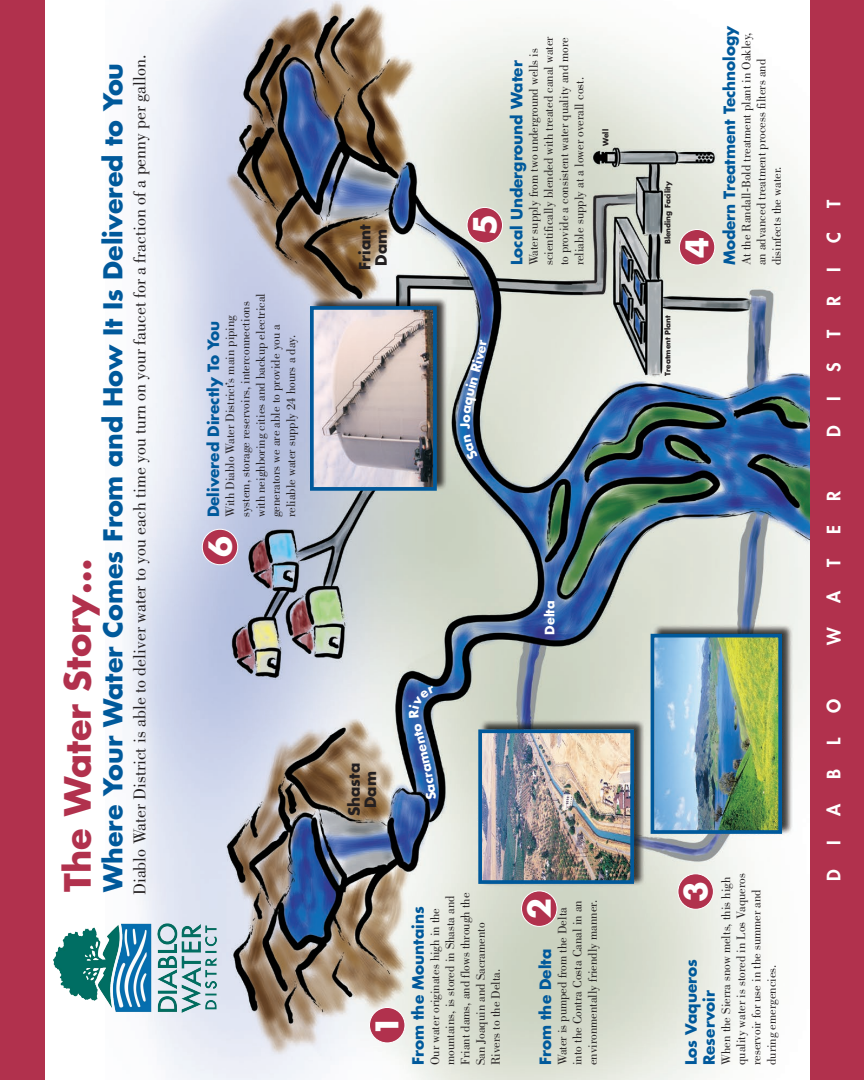
<style>
.page{position:relative;width:864px;height:1080px;background:#fff}
.page>*{position:absolute;margin:0;border:0;box-sizing:border-box;transform-origin:0 0}
.t1{font:700 35.25px "Futura";color:#b1314d}
.t2{font:700 30.45px "Futura";color:#fff}
.t3{font:700 25.35px "Futura";color:#00599b}
.t4{font:800 18px "Futura";letter-spacing:.045em;color:#fff}
.t5{font:17.7px "Bodoni";color:#231f20}
.t6{font:700 15.15px/18.3px "Futura";color:#00599b}
.t7{font:700 15.15px/16.5px "Futura";color:#231f20;text-align:center}
.t8{font:12.6px/15.1px "Bodoni";color:#231f20}
.t9{font:700 12.6px "Futura";color:#fff}
.t10{font:700 7.35px "Futura";color:#231f20}
.s1{font-size:30.45px;color:#fff}
</style>
<div class="page">
<img style="left:124px;top:0;width:686px;height:1080px">
<div style="left:478px;top:729px;width:156px;height:155px;border:4px solid #00599b"></div>
<div style="left:651px;top:634px;width:131px;height:200px;border:4px solid #00599b"></div>
<div style="left:310px;top:306px;width:127px;height:185px;border:4px solid #00599b"></div>
<div style="left:522px;top:891px;width:35px;height:35px;background:#b1314d;border-radius:50%"></div>
<div style="left:521px;top:891px;width:36px;height:36px;border:1px solid #fff;border-radius:50%"></div>
<div style="left:678px;top:874px;width:35px;height:35px;background:#b1314d;border-radius:50%"></div>
<div style="left:678px;top:873px;width:36px;height:37px;border:1px solid #fff;border-radius:50%"></div>
<div style="left:679px;top:230px;width:36px;height:35px;background:#b1314d;border-radius:50%"></div>
<div style="left:679px;top:229px;width:36px;height:36px;border:1px solid #fff;border-radius:50%"></div>
<div style="left:370px;top:1007px;width:35px;height:36px;background:#b1314d;border-radius:50%"></div>
<div style="left:369px;top:1007px;width:36px;height:36px;border:1px solid #fff;border-radius:50%"></div>
<div style="left:202px;top:529px;width:36px;height:36px;background:#b1314d;border-radius:50%"></div>
<div style="left:202px;top:529px;width:36px;height:36px;border:1px solid #fff;border-radius:50%"></div>
<div style="left:467px;top:207px;width:36px;height:36px;background:#b1314d;border-radius:50%"></div>
<div style="left:467px;top:207px;width:36px;height:36px;border:1px solid #fff;border-radius:50%"></div>
<div style="left:810px;top:0;width:54px;height:1080px;background:#b1314d"></div>
<div style="left:0;top:0;width:44px;height:1080px;background:#b1314d"></div>
<img style="left:53px;top:921px;width:165px;height:94px">
<svg style="left:464px;top:434px;width:14px;height:27px"></svg>
<svg style="left:463px;top:388px;width:13px;height:34px"></svg>
<svg style="left:477px;top:340px;width:10px;height:21px"></svg>
<svg style="left:409px;top:686px;width:28px;height:114px;background:#32558a"></svg>
<p class="t3" style="left:96px;top:892px;width:831px;rotate:-90deg">Where Your Water Comes From and How It Is Delivered to You</p>
<p class="t5" style="left:130px;top:895px;width:842px;rotate:-90deg">Diablo Water District is able to deliver water to you each time you turn on your faucet for a fraction of a penny per gallon.</p>
<p class="t1" style="left:53px;top:892px;width:334px;rotate:-90deg">The Water Story…</p>
<p class="t8" style="left:223px;top:517px;width:226px;rotate:-90deg">With Diablo Water District’s main piping system, storage reservoirs, interconnections with neighboring cities and backup electrical generators we are able to provide you a reliable water supply 24 hours a day.</p>
<p class="t6" style="left:204px;top:557px;width:238px;rotate:-90deg"><span class="s1">6</span> Delivered Directly To You</p>
<p class="t7" style="left:356px;top:270px;width:47px;text-align:left;rotate:-90deg">Friant<br>Dam</p>
<p class="t2" style="left:464px;top:235px;width:22px;rotate:-90deg">5</p>
<p class="t8" style="left:526px;top:265px;width:231px;rotate:-90deg">Water supply from two underground wells is scientifically blended with treated canal water to provide a consistent water quality and more reliable supply at a lower overall cost.</p>
<p class="t6" style="left:507px;top:265px;width:206px;rotate:-90deg">Local Underground Water</p>
<p class="t10" style="left:601px;top:146px;width:18px;rotate:-90deg">Well</p>
<p class="t9" style="left:462px;top:386px;width:30px;rotate:-75deg">in Ri</p>
<p class="t9" style="left:456px;top:429px;width:8px;rotate:-90deg">J</p>
<p class="t9" style="left:541px;top:635px;width:36px;rotate:-90deg">Delta</p>
<p class="t7" style="left:345px;top:816px;width:55px;rotate:-90deg">Shasta<br>Dam</p>
<p class="t2" style="left:366px;top:1036px;width:22px;rotate:-90deg">1</p>
<p class="t8" style="left:427px;top:1065px;width:174px;rotate:-90deg">Our water originates high in the mountains, is stored in Shasta and<br>Friant dams, and flows through the<br>San Joaquin and Sacramento<br>Rivers to the Delta.</p>
<p class="t6" style="left:409px;top:1065px;width:160px;rotate:-90deg">From the Mountains</p>
<p class="t2" style="left:518px;top:919px;width:22px;rotate:-90deg">2</p>
<p class="t8" style="left:555px;top:1065px;width:167px;rotate:-90deg">Water is pumped from the Delta into the Contra Costa Canal in an environmentally friendly manner.</p>
<p class="t6" style="left:536px;top:1065px;width:118px;rotate:-90deg">From the Delta</p>
<p class="t10" style="left:663px;top:244px;width:64px;rotate:-90deg">Blending Facility</p>
<p class="t2" style="left:676px;top:258px;width:22px;rotate:-90deg">4</p>
<p class="t6" style="left:720px;top:265px;width:241px;rotate:-90deg">Modern Treatment Technology</p>
<p class="t8" style="left:739px;top:265px;width:235px;rotate:-90deg">At the Randall-Bold treatment plant in Oakley, an advanced treatment process filters and disinfects the water.</p>
<p class="t10" style="left:663px;top:376px;width:62px;rotate:-90deg">Treatment Plant</p>
<p class="t8" style="left:718px;top:1065px;width:193px;rotate:-90deg">When the Sierra snow melts, this high quality water is stored in Los Vaqueros reservoir for use in the summer and during emergencies.</p>
<p class="t2" style="left:674px;top:902px;width:22px;rotate:-90deg">3</p>
<p class="t6" style="left:681px;top:1065px;width:107px;rotate:-90deg">Los Vaqueros<br>Reservoir</p>
<p class="t4" style="left:822px;top:208px;width:10px;rotate:-90deg">T</p>
<p class="t4" style="left:822px;top:243px;width:12px;rotate:-90deg">C</p>
<p class="t4" style="left:822px;top:272px;width:6px;rotate:-90deg">I</p>
<p class="t4" style="left:821px;top:315px;width:21px;rotate:-90deg">TR</p>
<p class="t4" style="left:821px;top:350px;width:21px;rotate:-90deg">CT</p>
<p class="t4" style="left:821px;top:379px;width:18px;rotate:-90deg">IS</p>
<p class="t4" style="left:821px;top:413px;width:18px;rotate:-90deg">RI</p>
<p class="t4" style="left:821px;top:446px;width:22px;rotate:-90deg">TD</p>
<p class="t4" style="left:821px;top:508px;width:19px;rotate:-90deg">IR</p>
<p class="t4" style="left:821px;top:544px;width:20px;rotate:-90deg">DE</p>
<p class="t4" style="left:822px;top:567px;width:10px;rotate:-90deg">T</p>
<p class="t4" style="left:822px;top:603px;width:14px;rotate:-90deg">A</p>
<p class="t4" style="left:820px;top:608px;width:12px;rotate:-90deg">R</p>
<p class="t4" style="left:822px;top:645px;width:20px;rotate:-90deg">W</p>
<p class="t4" style="left:820px;top:642px;width:10px;rotate:-90deg">E</p>
<p class="t4" style="left:820px;top:710px;width:14px;rotate:-90deg">A</p>
<p class="t4" style="left:822px;top:713px;width:16px;rotate:-90deg">O</p>
<p class="t4" style="left:820px;top:752px;width:20px;rotate:-90deg">W</p>
<p class="t4" style="left:822px;top:745px;width:9px;rotate:-90deg">L</p>
<p class="t4" style="left:822px;top:779px;width:11px;rotate:-90deg">B</p>
<p class="t4" style="left:822px;top:816px;width:14px;rotate:-90deg">A</p>
<p class="t4" style="left:820px;top:821px;width:16px;rotate:-90deg">O</p>
<p class="t4" style="left:821px;top:852px;width:14px;rotate:-90deg">LI</p>
<p class="t4" style="left:822px;top:881px;width:13px;rotate:-90deg">D</p>
<p class="t4" style="left:820px;top:887px;width:11px;rotate:-90deg">B</p>
</div>
